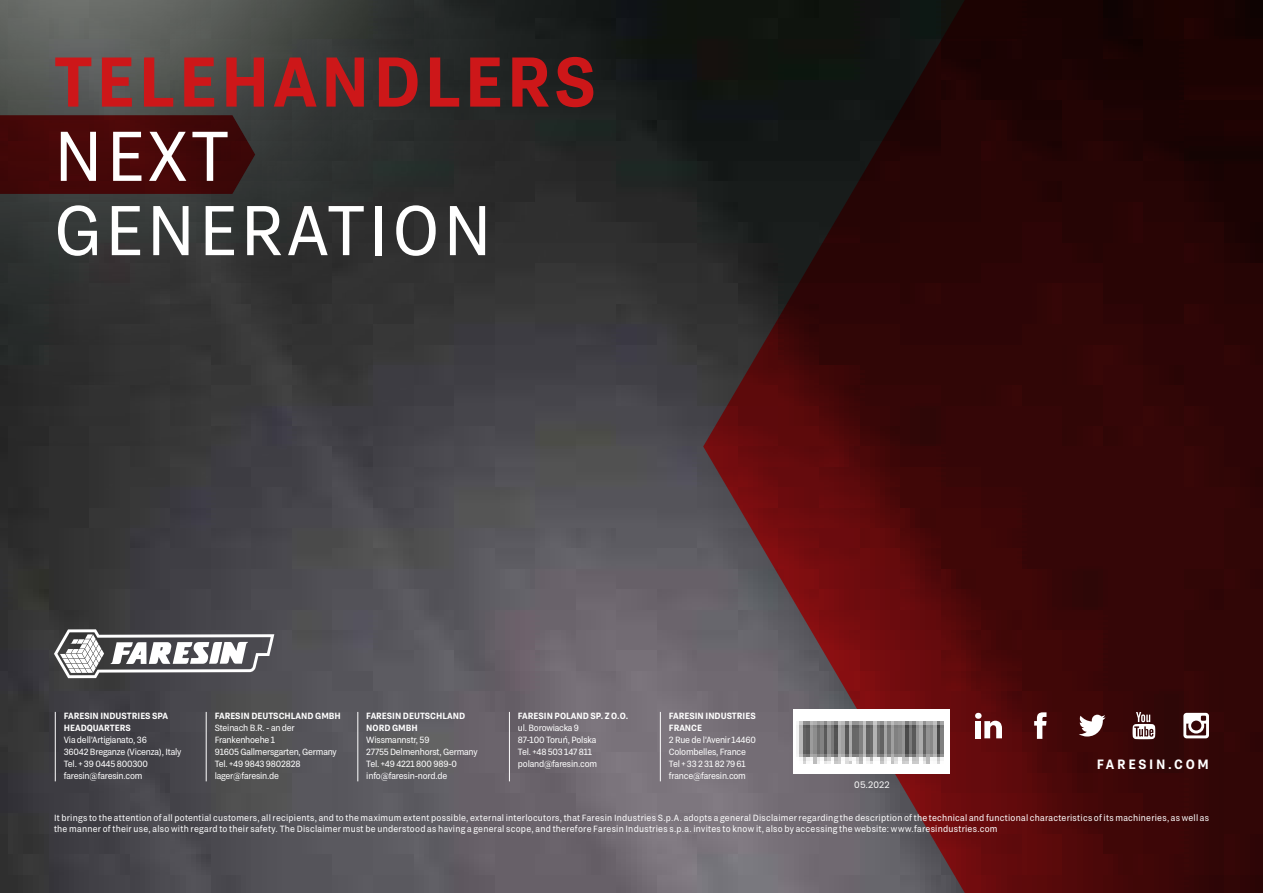
<style>
.page{position:relative;width:1263px;height:893px;background:#fff}
.page>*{position:absolute;margin:0;border:0;box-sizing:border-box;transform-origin:0 0}
.t1{font:70.2px/74.2px "Grtsk Exa";letter-spacing:.05em;color:#fff}
.t2{font:600 70.2px "Grtsk Exa";letter-spacing:.05em;color:#cd1719}
.t3{font:600 13.5px "Grtsk Exa";letter-spacing:.2em;color:#fff}
.t4{font:9px/10.8px "Grtsk Exa";letter-spacing:.02em;color:#fff}
.t5{font:9px/12px "Grtsk Exa";letter-spacing:-.02em;color:#fff}
.t6{font:600 9px/12px "Grtsk Exa";color:#fff}
.t7{font:9px "Poppins";letter-spacing:.015em;color:#fff}
</style>
<div class="page">
<img style="left:0;top:0;width:703px;height:893px">
<svg style="left:703px;top:0;width:560px;height:893px;background:#3a1314"></svg>
<svg style="left:54px;top:629px;width:220px;height:49px"></svg>
<svg style="left:0;top:115px;width:255px;height:79px;background:#430909"></svg>
<svg style="left:1034px;top:712px;width:12px;height:27px"></svg>
<svg style="left:1079px;top:715px;width:26px;height:21px"></svg>
<svg style="left:975px;top:713px;width:27px;height:25px"></svg>
<svg style="left:1132px;top:712px;width:23px;height:27px"></svg>
<svg style="left:1183px;top:713px;width:26px;height:25px"></svg>
<hr style="left:55px;top:712px;width:1px;height:69px;background:#fff">
<hr style="left:206px;top:712px;width:1px;height:69px;background:#fff">
<hr style="left:358px;top:712px;width:1px;height:69px;background:#fff">
<hr style="left:509px;top:712px;width:1px;height:69px;background:#fff">
<hr style="left:660px;top:712px;width:1px;height:69px;background:#fff">
<img style="left:793px;top:709px;width:156px;height:64px">
<h1 class="t2" style="left:54px;top:38px;width:544px">TELEHANDLERS</h1>
<h1 class="t1" style="left:54px;top:117px;width:439px">NEXT<br>GENERATION</h1>
<p class="t6" style="left:669px;top:709px;width:88px">FARESIN INDUSTRIES<br>FRANCE</p>
<p class="t5" style="left:669px;top:733px;width:89px">2 Rue de l’Avenir 14460<br>Colombelles, France<br>Tel + 33 2 31 82 79 61 france@faresin.com</p>
<p class="t6" style="left:518px;top:709px;width:112px">FARESIN POLAND SP. Z O.O.</p>
<p class="t5" style="left:518px;top:721px;width:81px">ul. Borowiacka 9<br>87-100 Toruń, Polska<br>Tel. +48 503 147 811 poland@faresin.com</p>
<p class="t6" style="left:366px;top:709px;width:100px">FARESIN DEUTSCHLAND<br>NORD GMBH</p>
<p class="t5" style="left:366px;top:733px;width:113px">Wissmannstr, 59<br>27755 Delmenhorst, Germany<br>Tel. +49 4221 800 989-0 info@faresin-nord.de</p>
<p class="t6" style="left:215px;top:709px;width:128px">FARESIN DEUTSCHLAND GMBH</p>
<p class="t5" style="left:215px;top:721px;width:124px">Steinach B.R. - an der<br>Frankenhoehe 1<br>91605 Gallmersgarten, Germany<br>Tel. +49 9843 9802828 lager@faresin.de</p>
<p class="t6" style="left:64px;top:709px;width:106px">FARESIN INDUSTRIES SPA<br>HEADQUARTERS</p>
<p class="t5" style="left:64px;top:733px;width:119px">Via dell’Artigianato, 36<br>36042 Breganze (Vicenza), Italy<br>Tel. + 39 0445 800300 faresin@faresin.com</p>
<h2 class="t3" style="left:1097px;top:755px;width:114px">FARESIN.COM</h2>
<p class="t7" style="left:854px;top:780px;width:37px">05.2022</p>
<p class="t4" style="left:54px;top:813px;width:1156px">It brings to the attention of all potential customers, all recipients, and to the maximum extent possible, external interlocutors, that Faresin Industries S.p.A. adopts a general Disclaimer regarding the description of the technical and functional characteristics of its machineries, as well as the manner of their use, also with regard to their safety. The Disclaimer must be understood as having a general scope, and therefore Faresin Industries s.p.a. invites to know it, also by accessing the website: www.faresindustries.com</p>
</div>
